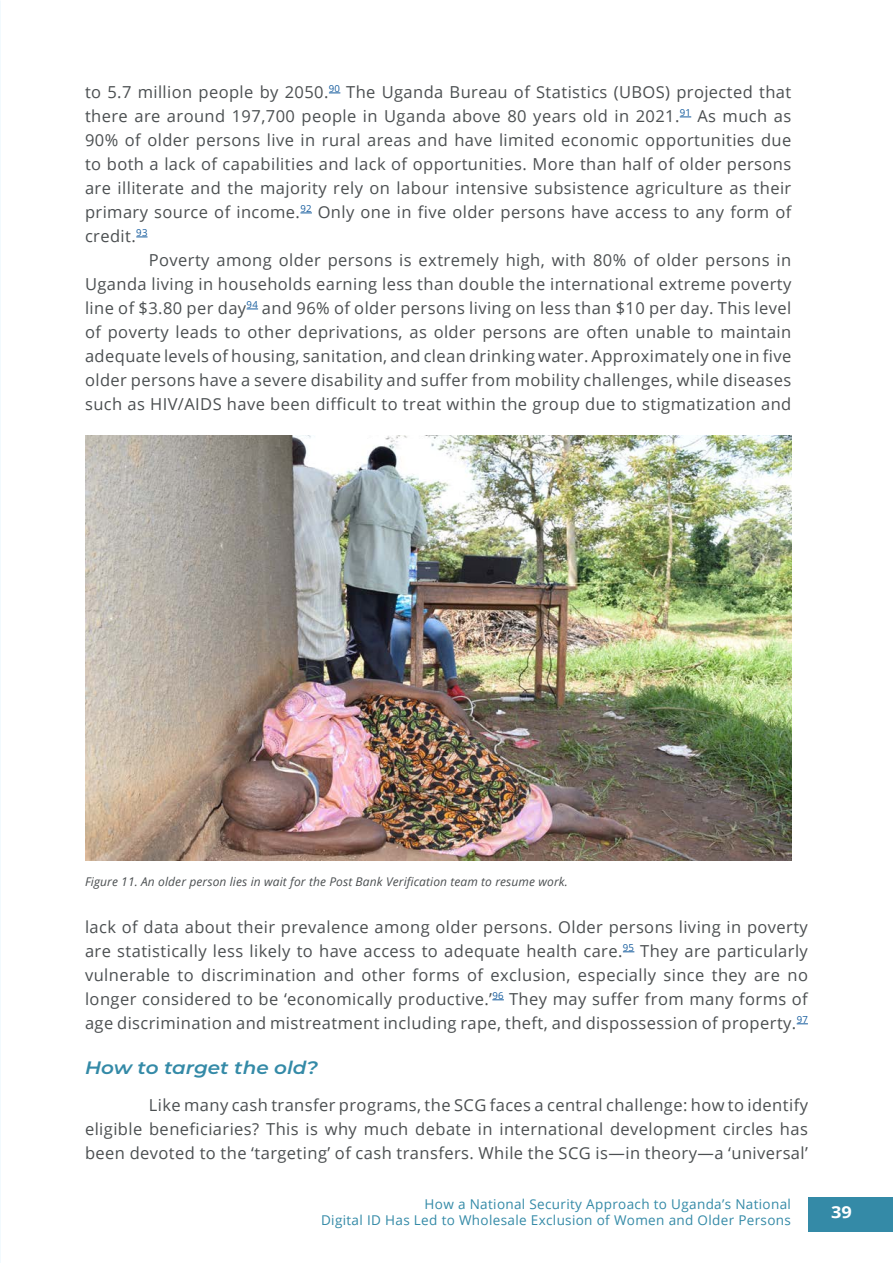
<style>
.page{position:relative;width:893px;height:1263px;background:#fff}
.page>*{position:absolute;margin:0;border:0;box-sizing:border-box;transform-origin:0 0}
.t1{font:italic 600 18px "Montserrat";color:#348aa7;scale:1.11 1}
.Paragraph{font:16.5px/24px "Open Sans";letter-spacing:.025em;color:#4b4f51;text-align:justify}
.t2{font:700 16.5px "Open Sans";color:#fff;scale:1.1 1}
.t3{font:13.5px/16.2px "Open Sans";letter-spacing:.025em;color:#348aa7;text-align:right}
.t4{font:italic 12px "Open Sans";letter-spacing:.01em;color:#4b4f51}
</style>
<div class="page">
<svg style="left:300px;top:213px;width:12px;height:1px"></svg>
<svg style="left:136px;top:237px;width:12px;height:1px"></svg>
<img style="left:85px;top:435px;width:706px;height:425px">
<svg style="left:492px;top:999px;width:12px;height:1px"></svg>
<div style="left:808px;top:1197px;width:85px;height:34px;background:#348aa7"></div>
<p class="Paragraph" style="left:85px;top:79px;width:708px">to 5.7 million people by 2050.<sup>90</sup> The Uganda Bureau of Statistics (UBOS) projected that there are around 197,700 people in Uganda above 80 years old in 2021.<sup>91</sup> As much as 90% of older persons live in rural areas and have limited economic opportunities due to both a lack of capabilities and lack of opportunities. More than half of older persons are illiterate and the majority rely on labour intensive subsistence agriculture as their primary source of income.<sup>92</sup> Only one in five older persons have access to any form of credit.<sup>93</sup></p>
<p class="Paragraph" style="left:85px;top:247px;width:708px;text-indent:64px">Poverty among older persons is extremely high, with 80% of older persons in Uganda living in households earning less than double the international extreme poverty line of $3.80 per day<sup>94</sup> and 96% of older persons living on less than $10 per day. This level of poverty leads to other deprivations, as older persons are often unable to maintain adequate levels of housing, sanitation, and clean drinking water. Approximately one in five older persons have a severe disability and suffer from mobility challenges, while diseases such as HIV/AIDS have been difficult to treat within the group due to stigmatization and</p>
<p class="t4" style="left:85px;top:874px;width:484px">Figure 11. An older person lies in wait for the Post Bank Verification team to resume work.</p>
<p class="Paragraph" style="left:85px;top:914px;width:724px">lack of data about their prevalence among older persons. Older persons living in poverty are statistically less likely to have access to adequate health care.<sup>95</sup> They are particularly vulnerable to discrimination and other forms of exclusion, especially since they are no longer considered to be ‘economically productive.’<sup>96</sup> They may suffer from many forms of age discrimination and mistreatment including rape, theft, and dispossession of property.<sup>97</sup></p>
<p class="t1" style="left:85px;top:1055px;width:212px">How to target the old?</p>
<p class="Paragraph" style="left:85px;top:1092px;width:724px;text-indent:64px">Like many cash transfer programs, the SCG faces a central challenge: how to identify eligible beneficiaries? This is why much debate in international development circles has been devoted to the ‘targeting’ of cash transfers. While the SCG is—in theory—a ‘universal’</p>
<p class="t3" style="left:321px;top:1195px;width:471px">How a National Security Approach to Uganda’s National<br>Digital ID Has Led to Wholesale Exclusion of Women and Older Persons</p>
<p class="t2" style="left:831px;top:1200px;width:20px">39</p>
</div>
